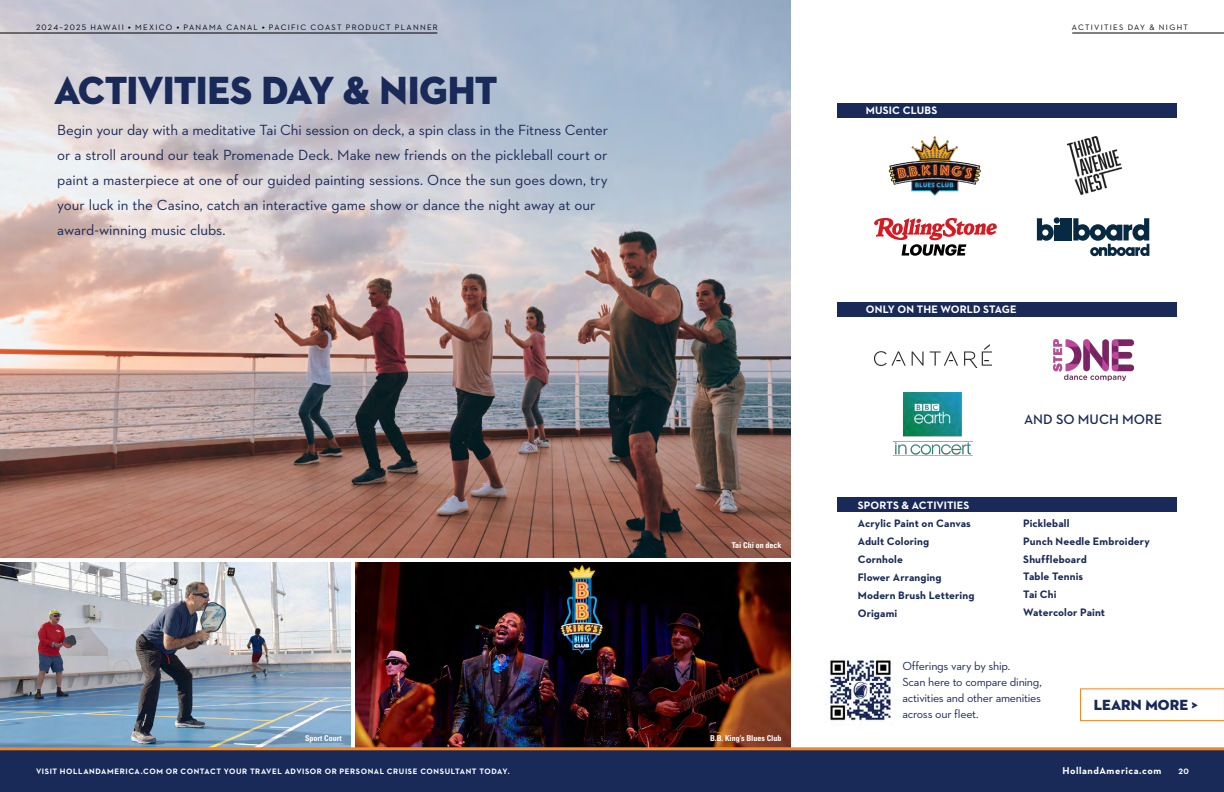
<style>
.page{position:relative;width:1224px;height:792px;background:#fff}
.page>*{position:absolute;margin:0;border:0;box-sizing:border-box;transform-origin:0 0}
.t1{font:40px "Mgkhsf Neutraface 2 Display Titling";letter-spacing:-.015em;color:#192958}
.t2{font:15px/25px "Cyksmg Neutraface 2 Text";letter-spacing:-.005em;color:#192958}
.t3{font:15px "Mgkhsf Neutraface 2 Display Titling";color:#192958}
.t4{font:600 14px "Bxsmyq Neutraface 2 Text";letter-spacing:.005em;color:#192958}
.t5{font:12px/16px "Cyksmg Neutraface 2 Text";letter-spacing:-.02em;color:#192958}
.t6{font:700 11px "Qbygvm Neutraface 2 Text";letter-spacing:.01em;color:#192958}
.t7{font:700 11px "Qbygvm Neutraface 2 Text";letter-spacing:.01em;color:#fff}
.t8{font:700 10px "Qbygvm Neutraface 2 Text";letter-spacing:.055em;color:#fff}
.t9{font:700 8px "Qbygvm Neutraface 2 Text";letter-spacing:.07em;color:#fff}
.t10{font:8px "Cyksmg Neutraface 2 Text";letter-spacing:.16em;color:#000}
.t11{font:700 condensed 8px "Nwykry Univers LT Std";color:#fff}
.s1{font-family:"Mgkhsf Neutraface 2 Display Titling"}
</style>
<div class="page">
<div style="left:0;top:750px;width:1224px;height:42px;background:#192958"></div>
<hr style="left:0;top:747px;width:1224px;height:3px;background:#f6861f">
<img style="left:0;top:0;width:790px;height:558px">
<img style="left:0;top:562px;width:788px;height:189px">
<div style="left:837px;top:104px;width:340px;height:14px;background:#192958"></div>
<img style="left:888px;top:136px;width:93px;height:60px">
<img style="left:1066px;top:136px;width:56px;height:59px">
<img style="left:874px;top:218px;width:123px;height:38px">
<img style="left:1054px;top:218px;width:96px;height:39px">
<div style="left:837px;top:303px;width:340px;height:14px;background:#192958"></div>
<svg style="left:1080px;top:688px;width:144px;height:33px"></svg>
<div style="left:1061px;top:218px;width:5px;height:22px;background:#082942"></div>
<div style="left:1067px;top:218px;width:5px;height:22px;background:#082942"></div>
<div style="left:1054px;top:225px;width:5px;height:15px;background:#082942"></div>
<div style="left:1054px;top:217px;width:6px;height:7px;background:#082942;border-radius:50%"></div>
<svg style="left:1037px;top:218px;width:17px;height:23px"></svg>
<svg style="left:1073px;top:218px;width:76px;height:38px"></svg>
<img style="left:875px;top:344px;width:116px;height:24px">
<img style="left:1053px;top:339px;width:80px;height:42px">
<img style="left:894px;top:393px;width:79px;height:63px">
<div style="left:837px;top:497px;width:340px;height:14px;background:#192958"></div>
<hr style="left:0;top:33px;width:437px;height:1px;background:#000">
<hr style="left:1072px;top:33px;width:152px;height:1px;background:#000">
<img style="left:825px;top:657px;width:67px;height:69px">
<p class="t10" style="left:36px;top:22px;width:403px">2024–2025 HAWAII <span class="s1">•</span> MEXICO <span class="s1">•</span> PANAMA CANAL <span class="s1">•</span> PACIFIC COAST PRODUCT PLANNER</p>
<p class="t10" style="left:1072px;top:22px;width:118px">ACTIVITIES DAY &amp; NIGHT</p>
<h3 class="t1" style="left:54px;top:65px;width:445px">ACTIVITIES DAY &amp; NIGHT</h3>
<p class="t2" style="left:57px;top:117px;width:552px">Begin your day with a meditative Tai Chi session on deck, a spin class in the Fitness Center or a stroll around our teak Promenade Deck. Make new friends on the pickleball court or paint a masterpiece at one of our guided painting sessions. Once the sun goes down, try your luck in the Casino, catch an interactive game show or dance the night away at our award-winning music clubs.</p>
<p class="t11" style="left:732px;top:540px;width:51px">Tai Chi on deck</p>
<p class="t11" style="left:305px;top:733px;width:38px">Sport Court</p>
<p class="t11" style="left:710px;top:733px;width:73px">B.B. King’s Blues Club</p>
<p class="t9" style="left:36px;top:767px;width:475px">VISIT HOLLANDAMERICA.COM OR CONTACT YOUR TRAVEL ADVISOR OR PERSONAL CRUISE CONSULTANT TODAY.</p>
<h4 class="t7" style="left:866px;top:104px;width:73px">MUSIC CLUBS</h4>
<h4 class="t7" style="left:866px;top:303px;width:152px">ONLY ON THE WORLD STAGE</h4>
<p class="t4" style="left:1024px;top:411px;width:140px">AND SO MUCH MORE</p>
<h4 class="t7" style="left:858px;top:498px;width:113px">SPORTS &amp; ACTIVITIES</h4>
<p class="t6" style="left:858px;top:516px;width:115px">Acrylic Paint on Canvas</p>
<p class="t6" style="left:858px;top:534px;width:73px">Adult Coloring</p>
<p class="t6" style="left:858px;top:552px;width:47px">Cornhole</p>
<p class="t6" style="left:858px;top:570px;width:85px">Flower Arranging</p>
<p class="t6" style="left:858px;top:588px;width:118px">Modern Brush Lettering</p>
<p class="t6" style="left:858px;top:606px;width:41px">Origami</p>
<p class="t6" style="left:1023px;top:516px;width:48px">Pickleball</p>
<p class="t6" style="left:1023px;top:534px;width:128px">Punch Needle Embroidery</p>
<p class="t6" style="left:1023px;top:552px;width:65px">Shuffleboard</p>
<p class="t6" style="left:1023px;top:570px;width:62px">Table Tennis</p>
<p class="t6" style="left:1023px;top:588px;width:35px">Tai Chi</p>
<p class="t6" style="left:1023px;top:606px;width:83px">Watercolor Paint</p>
<p class="t5" style="left:902px;top:658px;width:141px">Offerings vary by ship.<br>Scan here to compare dining, activities and other amenities across our fleet.</p>
<p class="t3" style="left:1094px;top:696px;width:106px">LEARN MORE &gt;</p>
<p class="t8" style="left:1062px;top:765px;width:100px">HollandAmerica.com</p>
<p class="t9" style="left:1179px;top:767px;width:12px">20</p>
</div>
